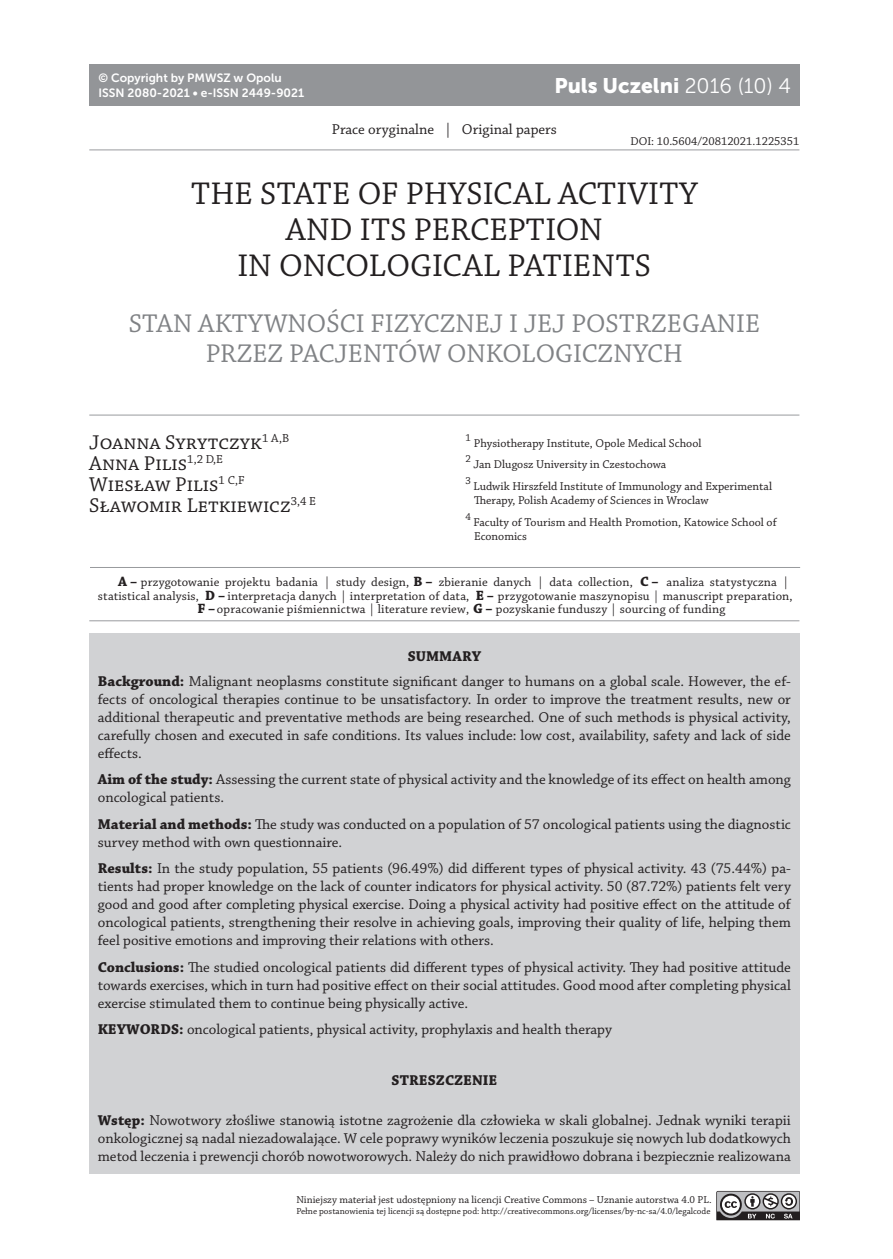
<style>
.page{position:relative;width:893px;height:1259px;background:#fff}
.page>*{position:absolute;margin:0;border:0;box-sizing:border-box;transform-origin:0 0}
.tytuł_artykułu{font:33px "Chaparral Pro";letter-spacing:.07em;color:#231f20}
.tytuł_artykułu-2{font:33px "Chaparral Pro";letter-spacing:.05em;color:#231f20}
.tytuł_artykułu_II{font:27px/30px "Chaparral Pro";letter-spacing:.07em;color:#808285}
.autor{font:21px "Chaparral Pro";color:#231f20}
.t1{font:21px "Museo Sans 900";color:#fff}
.summary_tekst{font:15px/18px "Chaparral Pro";color:#231f20;text-align:justify}
.streszczenie_tekst{font:15px/18px "Chaparral Pro";color:#231f20;text-align:justify}
.summary{font:700 15px "Chaparral Pro";letter-spacing:.005em;color:#231f20}
.t2{font:700 14.25px/13.5px "Chaparral Pro";color:#231f20}
.t3{font:12.75px "Chaparral Pro";letter-spacing:.01em;color:#231f20}
.No_Spacing{font:12px/14.4px "Chaparral Pro";color:#231f20}
.t4{font:12px "Museo Sans 700";color:#fff}
.pagina_dolna_strona{font:10.65px "Chaparral Pro";color:#231f20}
.No_Spacing-2{font:10.5px "Chaparral Pro";color:#231f20}
.pagina_dolna_strona-2{font:9.3px "Chaparral Pro";color:#231f20}
.s1{font-family:"Museo Sans 300"}
.s2{font-weight:700}
</style>
<div class="page">
<svg style="left:716px;top:1191px;width:84px;height:29px"></svg>
<hr style="left:89px;top:149px;width:710px;height:1px;background:#999b9e">
<div style="left:89px;top:64px;width:710px;height:42px;background:#939598"></div>
<hr style="left:89px;top:415px;width:710px;height:1px;background:#999b9e">
<hr style="left:90px;top:567px;width:710px;height:1px;background:#999b9e">
<hr style="left:89px;top:620px;width:710px;height:1px;background:#999b9e">
<div style="left:89px;top:634px;width:710px;height:415px;background:#d1d2d4"></div>
<div style="left:89px;top:1045px;width:710px;height:129px;background:#d1d2d4"></div>
<p class="t4" style="left:99px;top:72px;width:185px">© Copyright by PMWSZ w Opolu</p>
<p class="t4" style="left:99px;top:86px;width:207px">ISSN 2080-2021 • e-ISSN 2449-9021</p>
<p class="t1" style="left:554px;top:74px;width:238px">Puls Uczelni <span class="s1">2016 (10) 4</span></p>
<p class="summary_tekst" style="left:332px;top:121px;width:227px">Prace oryginalne | Original papers</p>
<p class="No_Spacing" style="left:630px;top:134px;width:171px">DOI: 10.5604/20812021.1225351</p>
<p class="tytuł_artykułu-2" style="left:191px;top:175px;width:505px">The state of physical activity</p>
<p class="tytuł_artykułu" style="left:286px;top:211px;width:293px">and its perception</p>
<p class="tytuł_artykułu" style="left:238px;top:247px;width:64px">in oncolo</p>
<p class="tytuł_artykułu" style="left:410px;top:247px;width:242px">gical patients</p>
<p class="tytuł_artykułu_II" style="left:206px;top:309px;width:556px;text-indent:-77px">Stan aktywno ści fizycznej i jej po strzeganie przez pacjentów on kolo</p>
<p class="tytuł_artykułu_II" style="left:555px;top:339px;width:129px">gicznych</p>
<p class="autor" style="left:89px;top:431px;width:201px">Joanna Syrytczyk<sup>1</sup> <sup>A,B</sup></p>
<p class="autor" style="left:89px;top:452px;width:134px">Anna Pilis<sup>1,2</sup> <sup>D,E</sup></p>
<p class="autor" style="left:89px;top:473px;width:156px">Wiesław Pilis<sup>1</sup> <sup>C,F</sup></p>
<p class="autor" style="left:89px;top:494px;width:227px">Sławomir Letkiewicz<sup>3,4</sup> <sup>E</sup></p>
<p class="No_Spacing-2" style="left:466px;top:431px;width:7px">1</p>
<p class="No_Spacing" style="left:474px;top:436px;width:229px">Physiotherapy Institute, Opole Medical School</p>
<p class="No_Spacing-2" style="left:466px;top:453px;width:7px">2</p>
<p class="No_Spacing" style="left:473px;top:458px;width:194px">Jan Dlugosz University in Czestochowa</p>
<p class="No_Spacing-2" style="left:466px;top:475px;width:7px">3</p>
<p class="No_Spacing" style="left:473px;top:479px;width:300px">Ludwik Hirszfeld Institute of Immunology and Experimental<br>Therapy, Polish Academy of Sciences in Wroclaw</p>
<p class="No_Spacing-2" style="left:466px;top:511px;width:7px">4</p>
<p class="No_Spacing" style="left:473px;top:515px;width:305px">Faculty of Tourism and Health Promotion, Katowice School of<br>Economics</p>
<p class="t2" style="left:118px;top:575px;width:21px">A –</p>
<p class="t2" style="left:413px;top:575px;width:21px">B –</p>
<p class="t3" style="left:141px;top:575px;width:270px">przygotowanie projektu badania | study design,</p>
<p class="t3" style="left:439px;top:575px;width:196px">zbieranie danych | data collection,</p>
<p class="t3" style="left:666px;top:575px;width:124px">analiza statystyczna |</p>
<p class="t3" style="left:98px;top:588px;width:103px">statistical analysis,</p>
<p class="t3" style="left:228px;top:588px;width:243px">interpretacja danych | interpretation of data,</p>
<p class="t3" style="left:498px;top:588px;width:296px">przygotowanie maszynopisu | manuscript preparation,</p>
<p class="t3" style="left:217px;top:602px;width:254px">opracowanie piśmiennictwa | literature review,</p>
<p class="t3" style="left:496px;top:602px;width:231px">pozyskanie funduszy | sourcing of funding</p>
<p class="t2" style="left:640px;top:575px;width:20px">C –</p>
<p class="t2" style="left:197px;top:589px;width:29px;text-indent:8px">D –<br>F –</p>
<p class="t2" style="left:476px;top:589px;width:20px">E –</p>
<p class="t2" style="left:473px;top:602px;width:21px">G –</p>
<p class="summary" style="left:408px;top:647px;width:31px">Summary</p>
<p class="summary_tekst" style="left:98px;top:672px;width:695px"><span class="s2">Background:</span> Malignant neoplasms constitute significant danger to humans on a global scale. However, the ef&shy;fects of oncological therapies continue to be unsatisfactory. In order to improve the treatment results, new or additional therapeutic and preventative methods are being researched. One of such methods is physical activity, carefully chosen and executed in safe conditions. Its values include: low cost, availability, safety and lack of side effects.</p>
<p class="summary_tekst" style="left:98px;top:771px;width:695px"><span class="s2">Aim of the study:</span> Assessing the current state of physical activity and the knowledge of its effect on health among oncological patients.</p>
<p class="summary_tekst" style="left:98px;top:815px;width:695px"><span class="s2">Material and methods:</span> The study was conducted on a population of 57 oncological patients using the diagnostic survey method with own questionnaire.</p>
<p class="summary_tekst" style="left:98px;top:860px;width:695px"><span class="s2">Results:</span> In the study population, 55 patients (96.49%) did different types of physical activity. 43 (75.44%) pa&shy;tients had proper knowledge on the lack of counter indicators for physical activity. 50 (87.72%) patients felt very good and good after completing physical exercise. Doing a physical activity had positive effect on the attitude of oncological patients, strengthening their resolve in achieving goals, improving their quality of life, helping them feel positive emotions and improving their relations with others.</p>
<p class="summary_tekst" style="left:98px;top:958px;width:695px"><span class="s2">Conclusions:</span> The studied oncological patients did different types of physical activity. They had positive attitude towards exercises, which in turn had positive effect on their social attitudes. Good mood after completing physical exercise stimulated them to continue being physically active.</p>
<p class="summary_tekst" style="left:98px;top:1021px;width:516px"><span class="s2">KEYWORDS:</span> oncological patients, physical activity, prophylaxis and health therapy</p>
<p class="summary" style="left:391px;top:1071px;width:106px">Streszczenie</p>
<p class="streszczenie_tekst" style="left:98px;top:1112px;width:695px"><span class="s2">Wstęp:</span> Nowotwory złośliwe stanowią istotne zagrożenie dla człowieka w skali globalnej. Jednak wyniki terapii onkologicznej są nadal niezadowalające. W cele poprawy wyników leczenia poszukuje się nowych lub dodatkowych metod leczenia i prewencji chorób nowotworowych. Należy do nich prawidłowo dobrana i bezpiecznie realizowana</p>
<p class="pagina_dolna_strona" style="left:296px;top:1194px;width:417px">Niniejszy materiał jest udostępniony na licencji Creative Commons – Uznanie autorstwa 4.0 PL.</p>
<p class="pagina_dolna_strona-2" style="left:296px;top:1205px;width:416px">Pełne postanowienia tej licencji są dostępne pod: http://creativecommons.org/licenses/by-nc-sa/4.0/legalcode</p>
</div>
